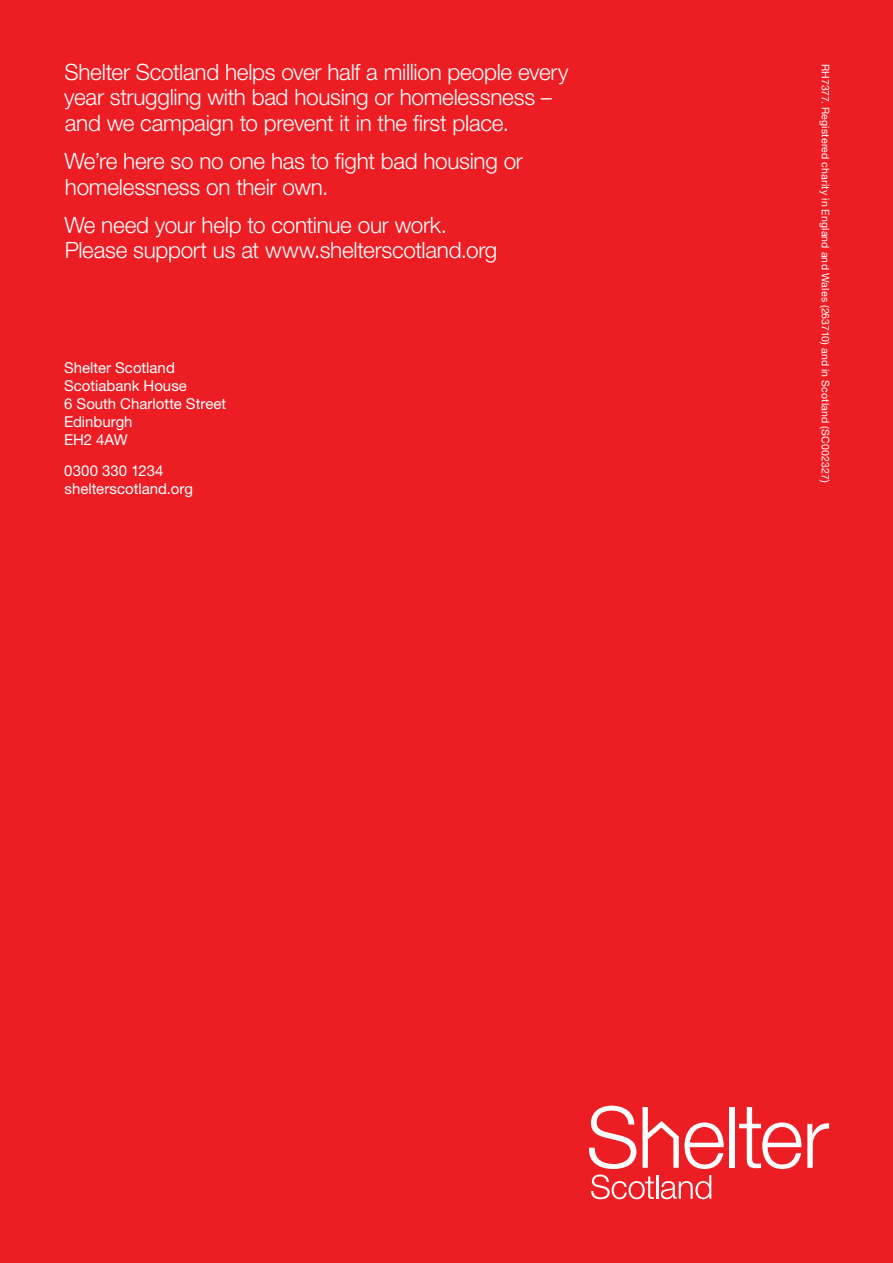
<style>
.page{position:relative;width:893px;height:1263px;background:#ed1d24}
.page>*{position:absolute;margin:0;border:0;box-sizing:border-box;transform-origin:0 0}
.t1{font:300 22.5px/25.5px "Helvetica Neue LT Pro";letter-spacing:-.015em;color:#fff}
.t2{font:15px/18px "Helvetica Neue LT Pro";color:#fff}
.t3{font:10.5px "Helvetica Neue LT Pro";letter-spacing:.015em;color:#fff}
</style>
<div class="page">
<svg style="left:739px;top:1107px;width:90px;height:62px"></svg>
<div style="left:730px;top:1107px;width:5px;height:61px;background:#fff"></div>
<svg style="left:589px;top:1106px;width:135px;height:93px"></svg>
<p class="t1" style="left:64px;top:59px;width:506px">Shelter Scotland helps over half a million people every year struggling with bad housing or homelessness – and we campaign to prevent it in the first place.</p>
<p class="t1" style="left:64px;top:148px;width:460px">We’re here so no one has to fight bad housing or homelessness on their own.</p>
<p class="t1" style="left:64px;top:212px;width:435px">We need your help to continue our work.<br>Please support us at www.shelterscotland.org</p>
<p class="t2" style="left:64px;top:359px;width:164px">Shelter Scotland<br>Scotiabank House<br>6 South Charlotte Street<br>Edinburgh<br>EH2 4AW</p>
<p class="t2" style="left:64px;top:461px;width:130px">0300 330 1234 shelterscotland.org</p>
<p class="t3" style="left:832px;top:64px;width:420px;rotate:90deg">RH7377. Registered charity in England and Wales (263710) and in Scotland (SC002327)</p>
</div>
